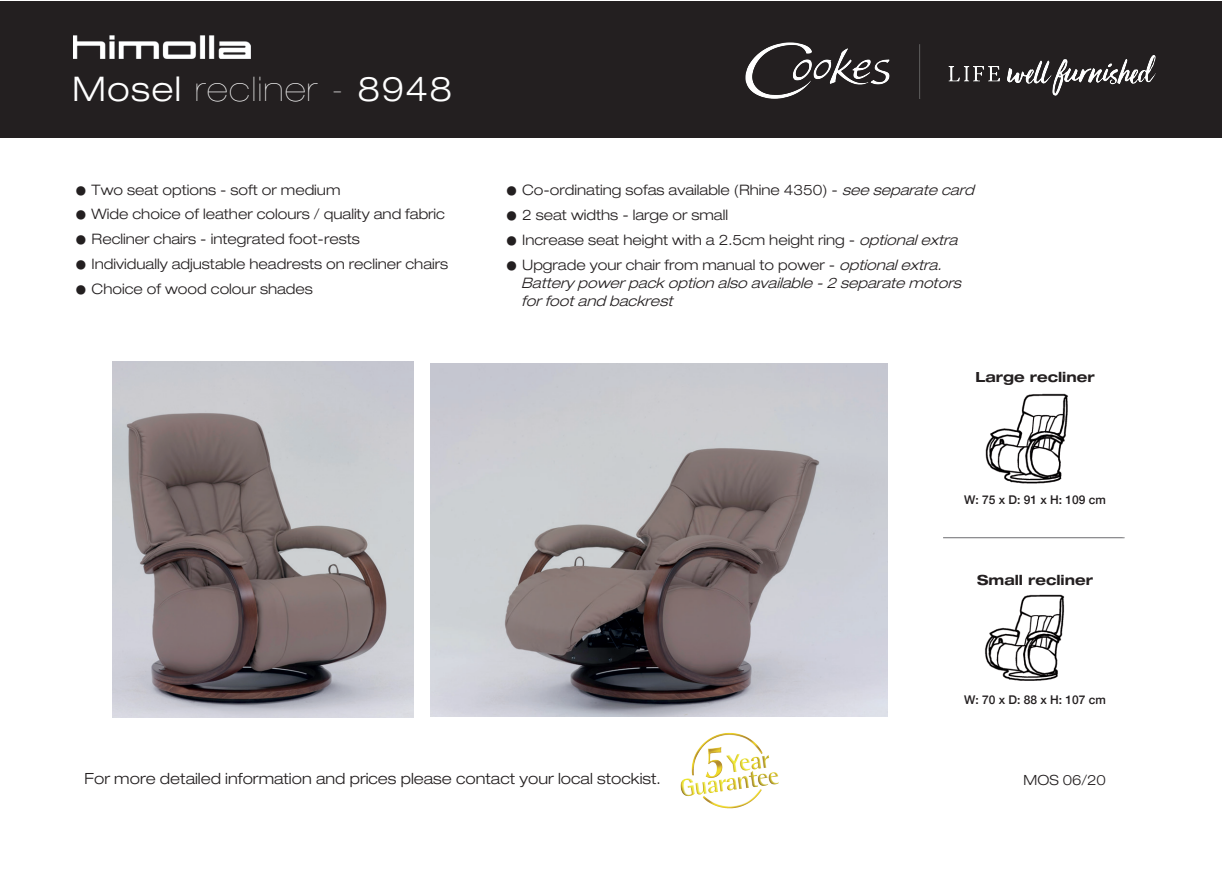
<style>
.page{position:relative;width:1222px;height:880px;background:#fff}
.page>*{position:absolute;margin:0;border:0;box-sizing:border-box;transform-origin:0 0}
.t1{font:900 35px "Source Code Pro";color:#231f20}
.t2{font:300 expanded 34px "Helvetica Neue";letter-spacing:.04em;color:#fff}
.t3{font:300 expanded 15.4px "Helvetica Neue";color:#231f20}
.t4{font:300 expanded 14.4px "Helvetica Neue";color:#231f20}
.t5{font:italic 300 expanded 14.4px/18px "Helvetica Neue";color:#231f20}
.t6{font:700 expanded 14px "Helvetica Neue";color:#231f20}
.t7{font:300 expanded 14px "Helvetica Neue";color:#231f20}
.t8{font:500 12px "Helvetica Neue";color:#231f20}
.s1{font-weight:900}
.s2{font-style:italic}
.s3{font-style:normal}
</style>
<div class="page">
<img style="left:112px;top:361px;width:301px;height:355px">
<img style="left:431px;top:363px;width:457px;height:353px">
<div style="left:0;top:1px;width:1222px;height:136px;background:#231f20"></div>
<img style="left:73px;top:35px;width:177px;height:23px">
<img style="left:698px;top:733px;width:30px;height:17px">
<img style="left:985px;top:393px;width:83px;height:91px">
<svg style="left:943px;top:537px;width:182px;height:2px"></svg>
<img style="left:985px;top:594px;width:80px;height:87px">
<img style="left:745px;top:42px;width:411px;height:57px">
<h2 class="t2" style="left:73px;top:68px;width:381px">Mosel <span class="s1">recliner -</span> 8948</h2>
<h1 class="t1" style="left:71px;top:160px;width:23px">.</h1>
<p class="t4" style="left:92px;top:181px;width:250px">Two seat options - soft or medium</p>
<h1 class="t1" style="left:71px;top:185px;width:23px">.</h1>
<p class="t4" style="left:92px;top:205px;width:355px">Wide choice of leather colours / quality and fabric</p>
<h1 class="t1" style="left:71px;top:209px;width:23px">.</h1>
<p class="t4" style="left:92px;top:230px;width:270px">Recliner chairs - integrated foot-rests</p>
<h1 class="t1" style="left:71px;top:234px;width:23px">.</h1>
<p class="t4" style="left:92px;top:255px;width:358px">Individually adjustable headrests on recliner chairs</p>
<h1 class="t1" style="left:71px;top:259px;width:23px">.</h1>
<p class="t4" style="left:92px;top:279px;width:223px">Choice of wood colour shades</p>
<h1 class="t1" style="left:501px;top:161px;width:23px">.</h1>
<p class="t4" style="left:522px;top:181px;width:458px">Co-ordinating sofas available (Rhine 4350) - <span class="s2">see separate card</span></p>
<h1 class="t1" style="left:501px;top:185px;width:23px">.</h1>
<p class="t4" style="left:522px;top:206px;width:207px">2 seat widths - large or small</p>
<h1 class="t1" style="left:501px;top:210px;width:23px">.</h1>
<p class="t4" style="left:522px;top:231px;width:441px">Increase seat height with a 2.5cm height ring - <span class="s2">optionalextra</span></p>
<h1 class="t1" style="left:501px;top:235px;width:23px">.</h1>
<p class="t5" style="left:521px;top:255px;width:446px"><span class="s3">Upgrade your chair from manual to power -</span> optionalextra.<br>Battery powerpackoption also available -2 separate motors forfootand backrest</p>
<p class="t6" style="left:975px;top:368px;width:121px">Large recliner</p>
<p class="t8" style="left:964px;top:490px;width:144px">W: 75 x D: 91 x H: 109 cm</p>
<p class="t6" style="left:977px;top:570px;width:117px">Small recliner</p>
<p class="t8" style="left:964px;top:689px;width:144px">W: 70 x D: 88 x H: 107 cm</p>
<p class="t3" style="left:85px;top:768px;width:578px">For more detailed information and prices please contact your local stockist.</p>
<p class="t7" style="left:1023px;top:771px;width:84px">MOS 06/20</p>
</div>
